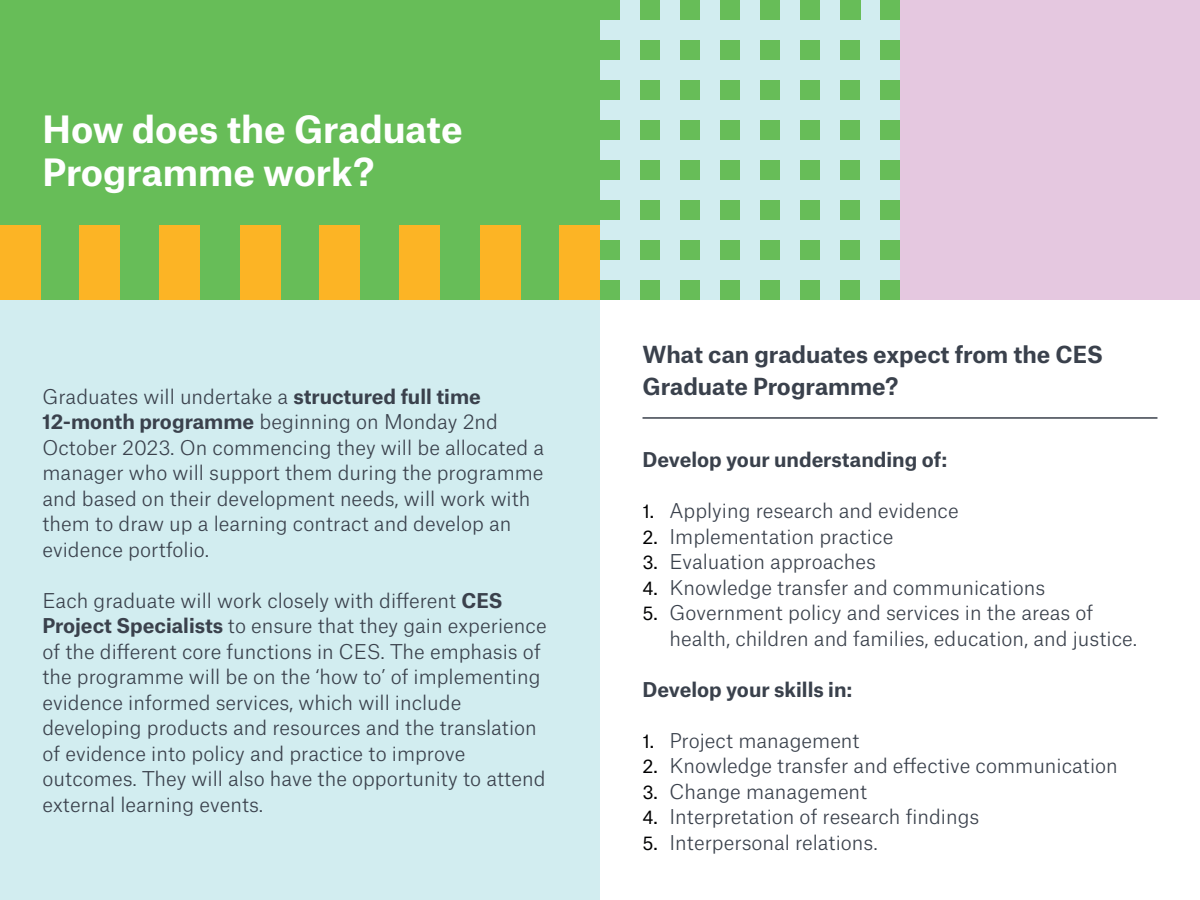
<style>
.page{position:relative;width:1200px;height:900px;background:#fff}
.page>*{position:absolute;margin:0;border:0;box-sizing:border-box;transform-origin:0 0}
.t1{font:700 36px/43.2px "Atlas Grotesk";color:#fff}
.t2{font:700 22.5px/31.5px "Atlas Grotesk";color:#3a414c}
.t3{font:300 19.5px/25.5px "Atlas Grotesk";color:#3a414c}
.t4{font:700 19.5px "Atlas Grotesk";letter-spacing:-.005em;color:#3a414c}
.s1{font-weight:700}
.s2{font-weight:400;font-size:18px;color:#000001}
</style>
<div class="page">
<div style="left:0;top:0;width:600px;height:300px;background:#67bd58"></div>
<div style="left:0;top:300px;width:600px;height:600px;background:#d2edf0"></div>
<hr style="left:643px;top:417px;width:514px;height:2px;background:#3a414c">
<div style="left:600px;top:0;width:300px;height:300px;background:#d2edf0"></div>
<div style="left:900px;top:0;width:300px;height:300px;background:#e5c8e0"></div>
<div style="left:880px;top:0;width:20px;height:20px;background:#67bd58"></div>
<div style="left:880px;top:40px;width:20px;height:20px;background:#67bd58"></div>
<div style="left:880px;top:80px;width:20px;height:20px;background:#67bd58"></div>
<div style="left:880px;top:120px;width:20px;height:20px;background:#67bd58"></div>
<div style="left:880px;top:160px;width:20px;height:20px;background:#67bd58"></div>
<div style="left:880px;top:200px;width:20px;height:20px;background:#67bd58"></div>
<div style="left:880px;top:240px;width:20px;height:20px;background:#67bd58"></div>
<div style="left:880px;top:280px;width:20px;height:20px;background:#67bd58"></div>
<div style="left:840px;top:0;width:20px;height:20px;background:#67bd58"></div>
<div style="left:840px;top:40px;width:20px;height:20px;background:#67bd58"></div>
<div style="left:840px;top:80px;width:20px;height:20px;background:#67bd58"></div>
<div style="left:840px;top:120px;width:20px;height:20px;background:#67bd58"></div>
<div style="left:840px;top:160px;width:20px;height:20px;background:#67bd58"></div>
<div style="left:840px;top:200px;width:20px;height:20px;background:#67bd58"></div>
<div style="left:840px;top:240px;width:20px;height:20px;background:#67bd58"></div>
<div style="left:840px;top:280px;width:20px;height:20px;background:#67bd58"></div>
<div style="left:800px;top:0;width:20px;height:20px;background:#67bd58"></div>
<div style="left:800px;top:40px;width:20px;height:20px;background:#67bd58"></div>
<div style="left:800px;top:80px;width:20px;height:20px;background:#67bd58"></div>
<div style="left:800px;top:120px;width:20px;height:20px;background:#67bd58"></div>
<div style="left:800px;top:160px;width:20px;height:20px;background:#67bd58"></div>
<div style="left:800px;top:200px;width:20px;height:20px;background:#67bd58"></div>
<div style="left:800px;top:240px;width:20px;height:20px;background:#67bd58"></div>
<div style="left:800px;top:280px;width:20px;height:20px;background:#67bd58"></div>
<div style="left:760px;top:0;width:20px;height:20px;background:#67bd58"></div>
<div style="left:760px;top:40px;width:20px;height:20px;background:#67bd58"></div>
<div style="left:760px;top:80px;width:20px;height:20px;background:#67bd58"></div>
<div style="left:760px;top:120px;width:20px;height:20px;background:#67bd58"></div>
<div style="left:760px;top:160px;width:20px;height:20px;background:#67bd58"></div>
<div style="left:760px;top:200px;width:20px;height:20px;background:#67bd58"></div>
<div style="left:760px;top:240px;width:20px;height:20px;background:#67bd58"></div>
<div style="left:760px;top:280px;width:20px;height:20px;background:#67bd58"></div>
<div style="left:720px;top:0;width:20px;height:20px;background:#67bd58"></div>
<div style="left:720px;top:40px;width:20px;height:20px;background:#67bd58"></div>
<div style="left:720px;top:80px;width:20px;height:20px;background:#67bd58"></div>
<div style="left:720px;top:120px;width:20px;height:20px;background:#67bd58"></div>
<div style="left:720px;top:160px;width:20px;height:20px;background:#67bd58"></div>
<div style="left:720px;top:200px;width:20px;height:20px;background:#67bd58"></div>
<div style="left:720px;top:240px;width:20px;height:20px;background:#67bd58"></div>
<div style="left:720px;top:280px;width:20px;height:20px;background:#67bd58"></div>
<div style="left:680px;top:0;width:20px;height:20px;background:#67bd58"></div>
<div style="left:680px;top:40px;width:20px;height:20px;background:#67bd58"></div>
<div style="left:680px;top:80px;width:20px;height:20px;background:#67bd58"></div>
<div style="left:680px;top:120px;width:20px;height:20px;background:#67bd58"></div>
<div style="left:680px;top:160px;width:20px;height:20px;background:#67bd58"></div>
<div style="left:680px;top:200px;width:20px;height:20px;background:#67bd58"></div>
<div style="left:680px;top:240px;width:20px;height:20px;background:#67bd58"></div>
<div style="left:680px;top:280px;width:20px;height:20px;background:#67bd58"></div>
<div style="left:640px;top:0;width:20px;height:20px;background:#67bd58"></div>
<div style="left:640px;top:40px;width:20px;height:20px;background:#67bd58"></div>
<div style="left:640px;top:80px;width:20px;height:20px;background:#67bd58"></div>
<div style="left:640px;top:120px;width:20px;height:20px;background:#67bd58"></div>
<div style="left:640px;top:160px;width:20px;height:20px;background:#67bd58"></div>
<div style="left:640px;top:200px;width:20px;height:20px;background:#67bd58"></div>
<div style="left:640px;top:240px;width:20px;height:20px;background:#67bd58"></div>
<div style="left:640px;top:280px;width:20px;height:20px;background:#67bd58"></div>
<div style="left:600px;top:0;width:20px;height:20px;background:#67bd58"></div>
<div style="left:600px;top:40px;width:20px;height:20px;background:#67bd58"></div>
<div style="left:600px;top:80px;width:20px;height:20px;background:#67bd58"></div>
<div style="left:600px;top:120px;width:20px;height:20px;background:#67bd58"></div>
<div style="left:600px;top:160px;width:20px;height:20px;background:#67bd58"></div>
<div style="left:600px;top:200px;width:20px;height:20px;background:#67bd58"></div>
<div style="left:600px;top:240px;width:20px;height:20px;background:#67bd58"></div>
<div style="left:600px;top:280px;width:20px;height:20px;background:#67bd58"></div>
<div style="left:480px;top:225px;width:40px;height:75px;background:#fcb425"></div>
<div style="left:400px;top:225px;width:40px;height:75px;background:#fcb425"></div>
<div style="left:320px;top:225px;width:40px;height:75px;background:#fcb425"></div>
<div style="left:240px;top:225px;width:40px;height:75px;background:#fcb425"></div>
<div style="left:160px;top:225px;width:40px;height:75px;background:#fcb425"></div>
<div style="left:80px;top:225px;width:40px;height:75px;background:#fcb425"></div>
<div style="left:0;top:225px;width:40px;height:75px;background:#fcb425"></div>
<div style="left:560px;top:225px;width:40px;height:75px;background:#fcb425"></div>
<h1 class="t1" style="left:43px;top:104px;width:422px">How does the Graduate<br>Programme work?</h1>
<p class="t3" style="left:43px;top:382px;width:503px">Graduates will undertake a <span class="s1">structured full time 12-month programme</span> beginning on Monday 2nd October 2023. On commencing they will be allocated a manager who will support them during the programme and based on their development needs, will work with them to draw up a learning contract and develop an evidence portfolio.</p>
<p class="t3" style="left:43px;top:586px;width:506px">Each graduate will work closely with different <span class="s1">CES Project Specialists</span> to ensure that they gain experience of the different core functions in CES. The emphasis of the programme will be on the ‘how to’ of implementing evidence informed services, which will include developing products and resources and the translation of evidence into policy and practice to improve outcomes. They will also have the opportunity to attend external learning events.</p>
<p class="t2" style="left:643px;top:337px;width:462px">What can graduates expect from the CES<br>Graduate Programme?</p>
<p class="t4" style="left:643px;top:444px;width:306px">Develop your understanding of:</p>
<p class="t3" style="left:643px;top:496px;width:318px"><span class="s2">1.</span> Applying research and evidence</p>
<p class="t3" style="left:643px;top:522px;width:252px"><span class="s2">2.</span> Implementation practice</p>
<p class="t3" style="left:643px;top:547px;width:235px"><span class="s2">3.</span> Evaluation approaches</p>
<p class="t3" style="left:643px;top:573px;width:404px"><span class="s2">4.</span> Knowledge transfer and communications</p>
<p class="t3" style="left:670px;top:598px;width:469px;text-indent:-27px"><span class="s2">5.</span> Government policy and services in the areas of health, children and families, education, and justice.</p>
<p class="t4" style="left:643px;top:673px;width:211px">Develop your skills in:</p>
<p class="t3" style="left:643px;top:726px;width:219px"><span class="s2">1.</span> Project management</p>
<p class="t3" style="left:643px;top:751px;width:477px"><span class="s2">2.</span> Knowledge transfer and effective communication</p>
<p class="t3" style="left:643px;top:777px;width:226px"><span class="s2">3.</span> Change management</p>
<p class="t3" style="left:643px;top:802px;width:338px"><span class="s2">4.</span> Interpretation of research findings</p>
<p class="t3" style="left:643px;top:828px;width:237px"><span class="s2">5.</span> Interpersonal relations.</p>
</div>
